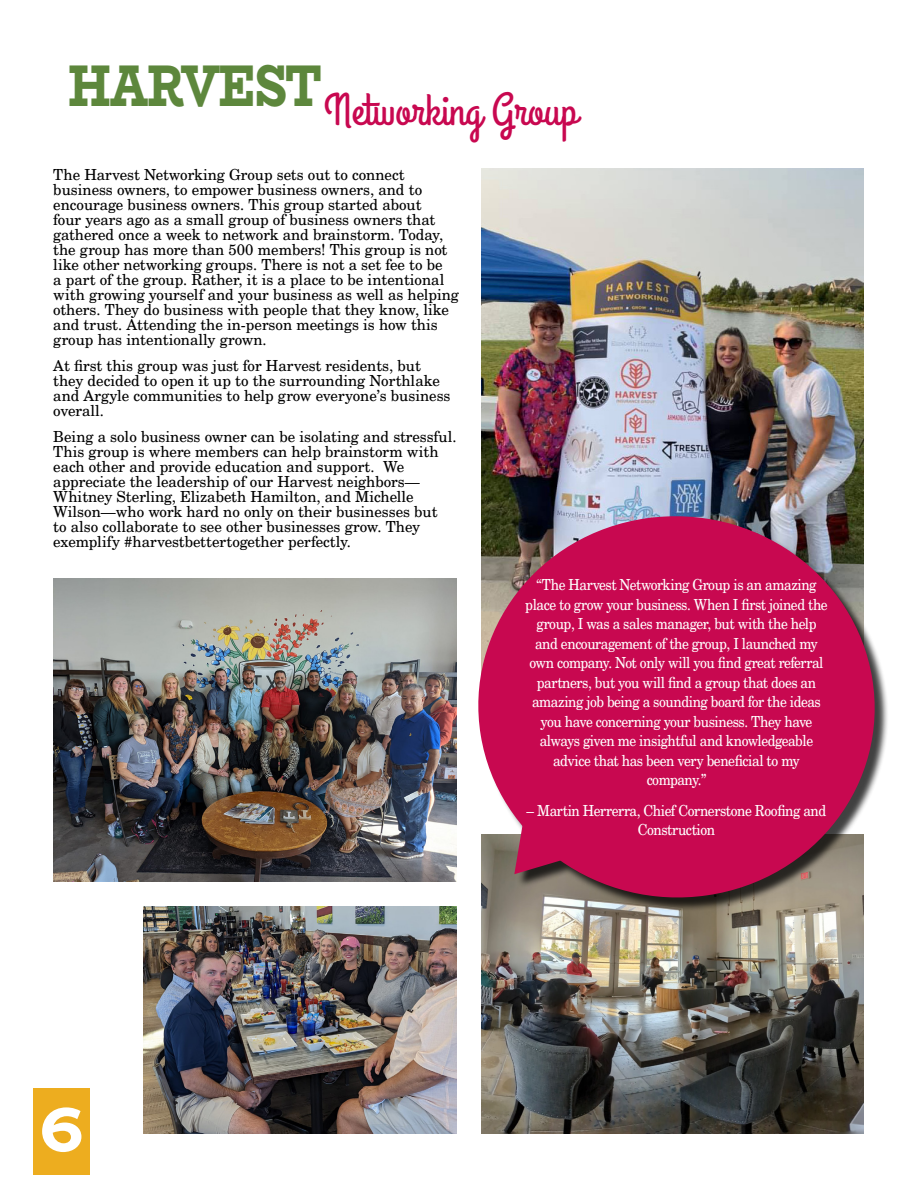
<style>
.page{position:relative;width:918px;height:1188px;background:#fff}
.page>*{position:absolute;margin:0;border:0;box-sizing:border-box;transform-origin:0 0}
.t1{font:800 69px "Bio Rhyme";color:#fff}
.t2{font:45px "Grand Hotel";color:#c80850}
.t3{font:15px/15px "C059";color:#000}
.t4{font:15px/19.5px "C059";letter-spacing:-.03em;color:#fff;text-align:center;scale:.91 1}
</style>
<div class="page">
<img style="left:482px;top:912px;width:382px;height:222px">
<img style="left:482px;top:168px;width:382px;height:326px">
<div style="left:33px;top:1088px;width:56px;height:87px;background:#edad1f"></div>
<img style="left:481px;top:494px;width:383px;height:9px">
<svg style="left:478px;top:503px;width:410px;height:408px;fill:#c80850"></svg>
<img style="left:53px;top:578px;width:403px;height:304px">
<img style="left:144px;top:906px;width:312px;height:228px">
<h2 class="t2" style="left:68px;top:81px;width:511px"><sup>HARVEST</sup>Networking Group</h2>
<p class="t3" style="left:53px;top:167px;width:407px">The Harvest Networking Group sets out to connect business owners, to empower business owners, and to encourage business owners. This group started about<br>four years ago as a small group of business owners that gathered once a week to network and brainstorm. Today, the group has more than 500 members! This group is not like other networking groups. There is not a set fee to be<br>a part of the group. Rather, it is a place to be intentional with growing yourself and your business as well as helping others. They do business with people that they know, like and trust. Attending the in-person meetings is how this group has intentionally grown.</p>
<p class="t3" style="left:53px;top:358px;width:399px">At first this group was just for Harvest residents, but they decided to open it up to the surrounding Northlake and Argyle communities to help grow everyone’s business overall.</p>
<p class="t3" style="left:53px;top:428px;width:405px">Being a solo business owner can be isolating and stressful.<br>This group is where members can help brainstorm with each other and provide education and support. We appreciate the leadership of our Harvest neighbors— Whitney Sterling, Elizabeth Hamilton, and Michelle Wilson—who work hard no only on their businesses but<br>to also collaborate to see other businesses grow. They exemplify #harvestbettertogether perfectly.</p>
<p class="t4" style="left:525px;top:575px;width:334px">“The Harvest Networking Group is an amazing place to grow your business. When I first joined the group, I was a sales manager, but with the help and encouragement of the group, I launched my own company. Not only will you find great referral partners, but you will find a group that does an amazing job being a sounding board for the ideas you have concerning your business. They have always given me insightful and knowledgeable advice that has been very beneficial to my company.”</p>
<p class="t4" style="left:527px;top:800px;width:331px">– Martin Herrerra, Chief Cornerstone Roofing and<br>Construction</p>
<h1 class="t1" style="left:40px;top:1074px;width:45px">6</h1>
</div>
